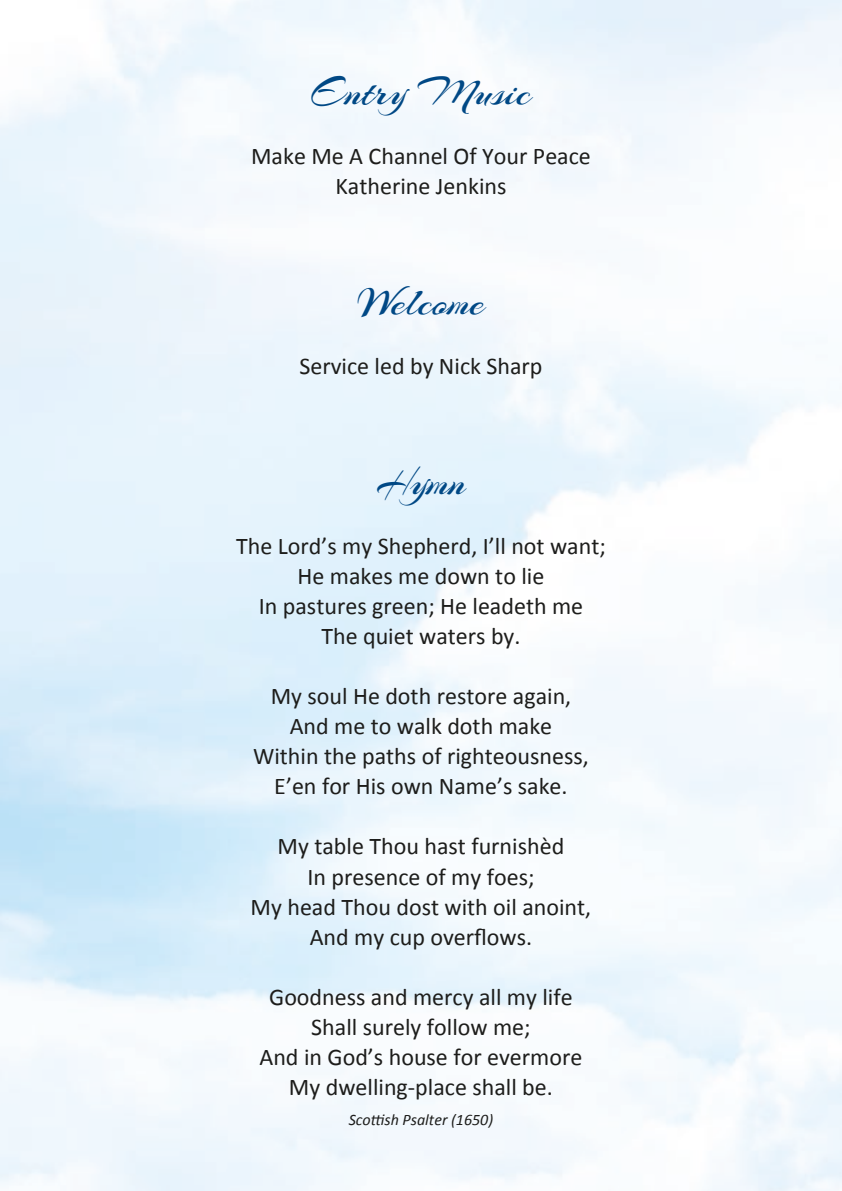
<style>
.page{position:relative;width:842px;height:1191px;background:#fff}
.page>*{position:absolute;margin:0;border:0;box-sizing:border-box;transform-origin:0 0}
.t1{font:42px "Arizonia";color:#004885}
.t2{font:24px/30px "Calibri";color:#1d1d1b;text-align:center}
.t3{font:italic 16px "Calibri";color:#1d1d1b}
</style>
<div class="page">
<h1 class="t1" style="left:311px;top:66px;width:222px">Entry Music</h1>
<p class="t2" style="left:251px;top:141px;width:341px">Make Me A Channel Of Your Peace<br>Katherine Jenkins</p>
<h1 class="t1" style="left:357px;top:276px;width:129px">Welcome</h1>
<p class="t2" style="left:299px;top:351px;width:245px">Service led by Nick Sharp</p>
<h1 class="t1" style="left:376px;top:456px;width:91px">Hymn</h1>
<p class="t2" style="left:236px;top:531px;width:371px">The Lord’s my Shepherd, I’ll not want;<br>He makes me down to lie<br>In pastures green; He leadeth me<br>The quiet waters by.</p>
<p class="t2" style="left:253px;top:681px;width:337px">My soul He doth restore again,<br>And me to walk doth make<br>Within the paths of righteousness,<br>E’en for His own Name’s sake.</p>
<p class="t2" style="left:251px;top:831px;width:342px">My table Thou hast furnishèd<br>In presence of my foes;<br>My head Thou dost with oil anoint,<br>And my cup overflows.</p>
<p class="t2" style="left:259px;top:981px;width:324px">Goodness and mercy all my life<br>Shall surely follow me;<br>And in God’s house for evermore<br>My dwelling-place shall be.</p>
<p class="t3" style="left:349px;top:1108px;width:146px">Scottish Psalter (1650)</p>
</div>
